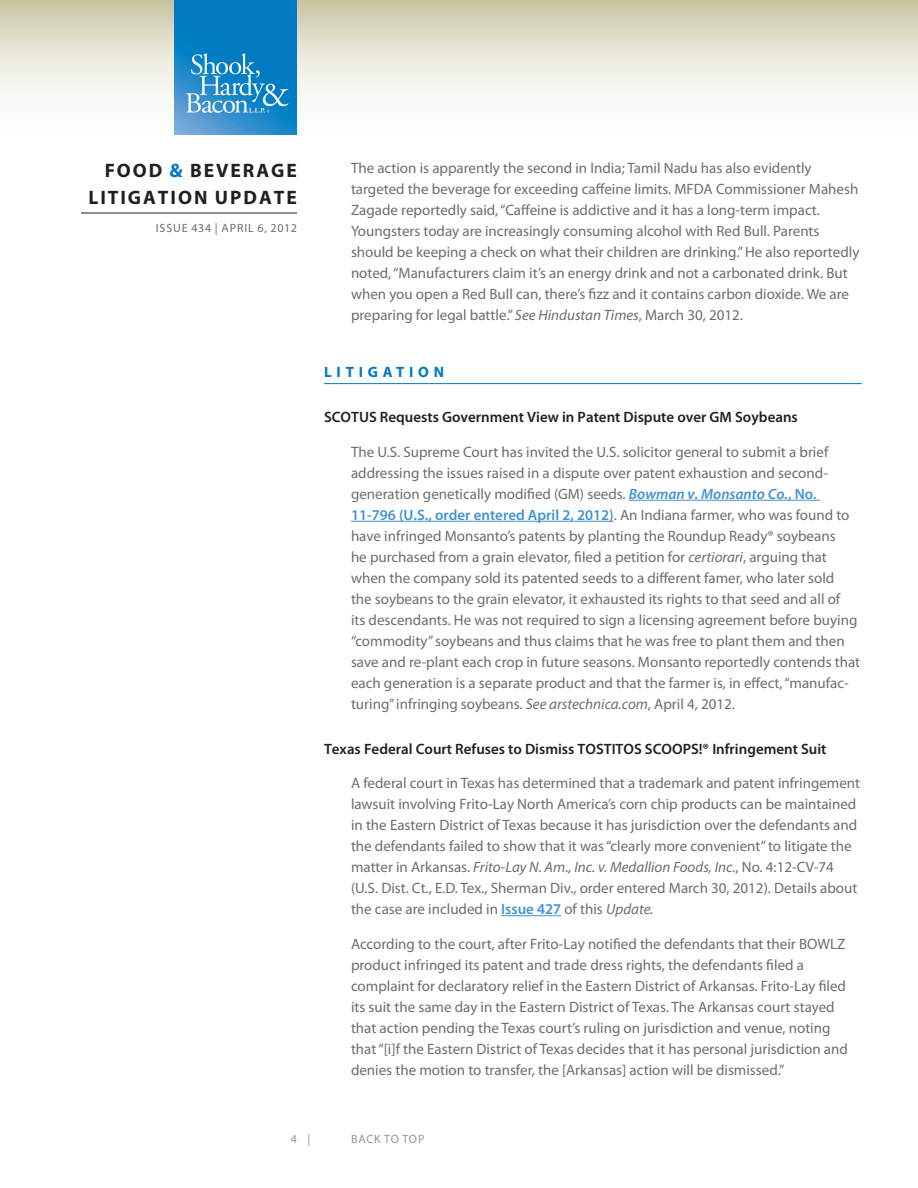
<style>
.page{position:relative;width:918px;height:1188px;background:#fff}
.page>*{position:absolute;margin:0;border:0;box-sizing:border-box;transform-origin:0 0}
.t1{font:700 19.5px/27px "Myriad Pro";letter-spacing:.1em;color:#231f20;text-align:right}
.Body{font:15px/21px "Myriad Pro";color:#6c6d70}
.Subhead{font:600 15px "Myriad Pro";color:#231f20}
.Head{font:700 15px "Myriad Pro";letter-spacing:.32em;color:#0079c2}
.t2{font:12px "Myriad Pro";letter-spacing:.07em;color:#6c6d70}
.t3{font:12px "Myriad Pro";letter-spacing:.06em;color:#939598}
.s1{color:#0079c2}
.s2{font-style:italic}
.s3{font-weight:600;font-style:italic;color:#4393cf}
.s4{font-weight:600;color:#4393cf}
</style>
<div class="page">
<svg style="left:0;top:0;width:918px;height:135px"></svg>
<hr style="left:81px;top:213px;width:216px;height:1px;background:#231f20">
<img style="left:175px;top:0;width:122px;height:135px">
<hr style="left:324px;top:383px;width:538px;height:1px;background:#0079c2">
<hr style="left:629px;top:500px;width:191px;height:1px;background:#4393cf">
<hr style="left:351px;top:521px;width:263px;height:1px;background:#4393cf">
<hr style="left:501px;top:915px;width:60px;height:1px;background:#4393cf">
<h1 class="t1" style="left:88px;top:156px;width:210px">FOOD <span class="s1">&amp;</span> BEVERAGE<br>LITIGATION UPDATE</h1>
<p class="t2" style="left:156px;top:221px;width:143px">ISSUE 434 | APRIL 6, 2012</p>
<p class="Body" style="left:351px;top:157px;width:510px">The action is apparently the second in India; Tamil Nadu has also evidently targeted the beverage for exceeding caffeine limits. MFDA Commissioner Mahesh Zagade reportedly said, “Caffeine is addictive and it has a long-term impact.<br>Youngsters today are increasingly consuming alcohol with Red Bull. Parents should be keeping a check on what their children are drinking.” He also reportedly noted, “Manufacturers claim it’s an energy drink and not a carbonated drink. But when you open a Red Bull can, there’s fizz and it contains carbon dioxide. We are preparing for legal battle.” <span class="s2">See Hindustan Times</span>, March 30, 2012.</p>
<p class="Head" style="left:324px;top:362px;width:122px">LITIGATION</p>
<p class="Subhead" style="left:324px;top:408px;width:475px">SCOTUS Requests Government View in Patent Dispute over GM Soybeans</p>
<p class="Body" style="left:351px;top:441px;width:511px">The U.S. Supreme Court has invited the U.S. solicitor general to submit a brief addressing the issues raised in a dispute over patent exhaustion and second&shy;generation genetically modified (GM) seeds. <span class="s3">Bowman v. Monsanto Co.</span><span class="s4">, No.<br>11-796 (U.S., order entered April 2, 2012)</span>. An Indiana farmer, who was found to have infringed Monsanto’s patents by planting the Roundup Ready® soybeans<br>he purchased from a grain elevator, filed a petition for <span class="s2">certiorari</span>, arguing that when the company sold its patented seeds to a different famer, who later sold<br>the soybeans to the grain elevator, it exhausted its rights to that seed and all of<br>its descendants. He was not required to sign a licensing agreement before buying “commodity” soybeans and thus claims that he was free to plant them and then save and re-plant each crop in future seasons. Monsanto reportedly contends that each generation is a separate product and that the farmer is, in effect, “manufac&shy;turing” infringing soybeans. <span class="s2">See arstechnica.com</span>, April 4, 2012.</p>
<p class="Subhead" style="left:324px;top:739px;width:504px">Texas Federal Court Refuses to Dismiss TOSTITOS SCOOPS!® Infringement Suit</p>
<p class="Body" style="left:351px;top:772px;width:511px">A federal court in Texas has determined that a trademark and patent infringement lawsuit involving Frito-Lay North America’s corn chip products can be maintained in the Eastern District of Texas because it has jurisdiction over the defendants and the defendants failed to show that it was “clearly more convenient” to litigate the matter in Arkansas. <span class="s2">Frito-Lay N. Am., Inc. v. Medallion Foods, Inc.</span>, No. 4:12-CV-74 (U.S. Dist. Ct., E.D. Tex., Sherman Div., order entered March 30, 2012). Details about the case are included in <span class="s4">Issue 427</span> of this <span class="s2">Update.</span></p>
<p class="Body" style="left:351px;top:933px;width:499px">According to the court, after Frito-Lay notified the defendants that their BOWLZ product infringed its patent and trade dress rights, the defendants filed a complaint for declaratory relief in the Eastern District of Arkansas. Frito-Lay filed its suit the same day in the Eastern District of Texas. The Arkansas court stayed that action pending the Texas court’s ruling on jurisdiction and venue, noting that “[i]f the Eastern District of Texas decides that it has personal jurisdiction and denies the motion to transfer, the [Arkansas] action will be dismissed.”</p>
<p class="t3" style="left:291px;top:1132px;width:21px">4 |</p>
<p class="t3" style="left:351px;top:1132px;width:75px">BACK TO TOP</p>
</div>
